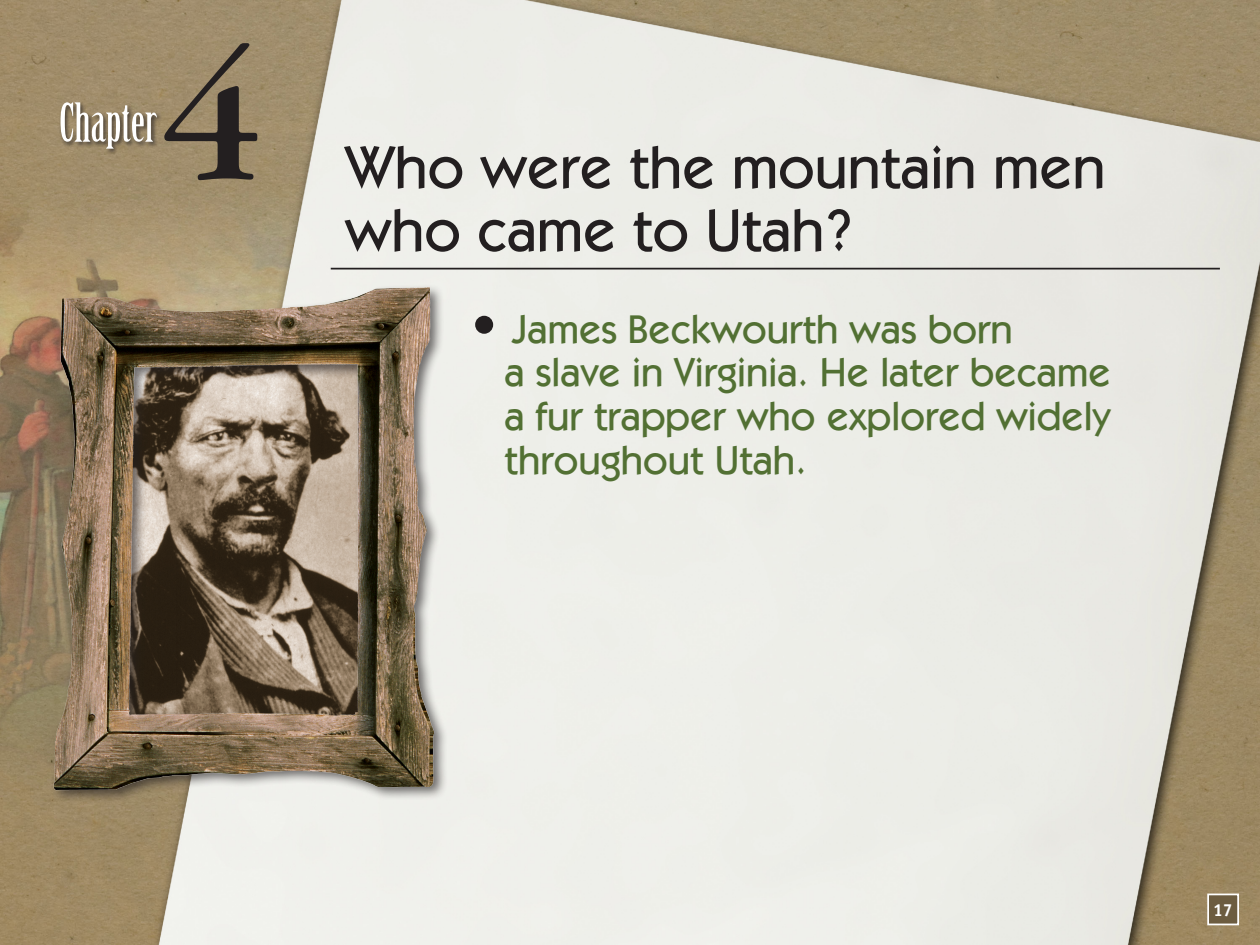
<style>
.page{position:relative;width:1260px;height:945px;background:#fff}
.page>*{position:absolute;margin:0;border:0;box-sizing:border-box;transform-origin:0 0}
.t1{font:192.5px "Garamond IT Cby BT";color:#231f20}
.t2{font:500 59.5px/63px "Itc Kabel";color:#231f20}
.t3{font:52.5px "Birch";color:#fff}
.t4{font:500 40.25px/43.8px "Itc Kabel";color:#527033}
.t5{font:700 17.5px "Officina Sans";color:#fff}
.s1{font-size:52.5px;color:#231f20}
</style>
<div class="page">
<img style="left:0;top:0;width:1260px;height:945px">
<div style="left:59px;top:101px;width:166px;height:88px;background:#231f20;opacity:.75"></div>
<div style="left:1207px;top:894px;width:32px;height:31px;background:#6c5c40;border:2px solid #fff"></div>
<div style="left:50px;top:283px;width:435px;height:539px;background:#231f20;opacity:.65"></div>
<img style="left:42px;top:283px;width:401px;height:513px">
<hr style="left:331px;top:268px;width:889px;height:2px;background:#231f20">
<h1 class="t1" style="left:159px;top:4px;width:107px">4</h1>
<h3 class="t3" style="left:59px;top:95px;width:99px">Chapter</h3>
<p class="t2" style="left:345px;top:135px;width:762px">Who were the mountain men who came to Utah?</p>
<p class="t4" style="left:505px;top:307px;width:608px;text-indent:-34px"><span class="s1">•</span> James Beckwourth was born<br>a slave in Virginia. He later became a fur trapper who explored widely throughout Utah.</p>
<p class="t5" style="left:1213px;top:899px;width:21px">17</p>
</div>
